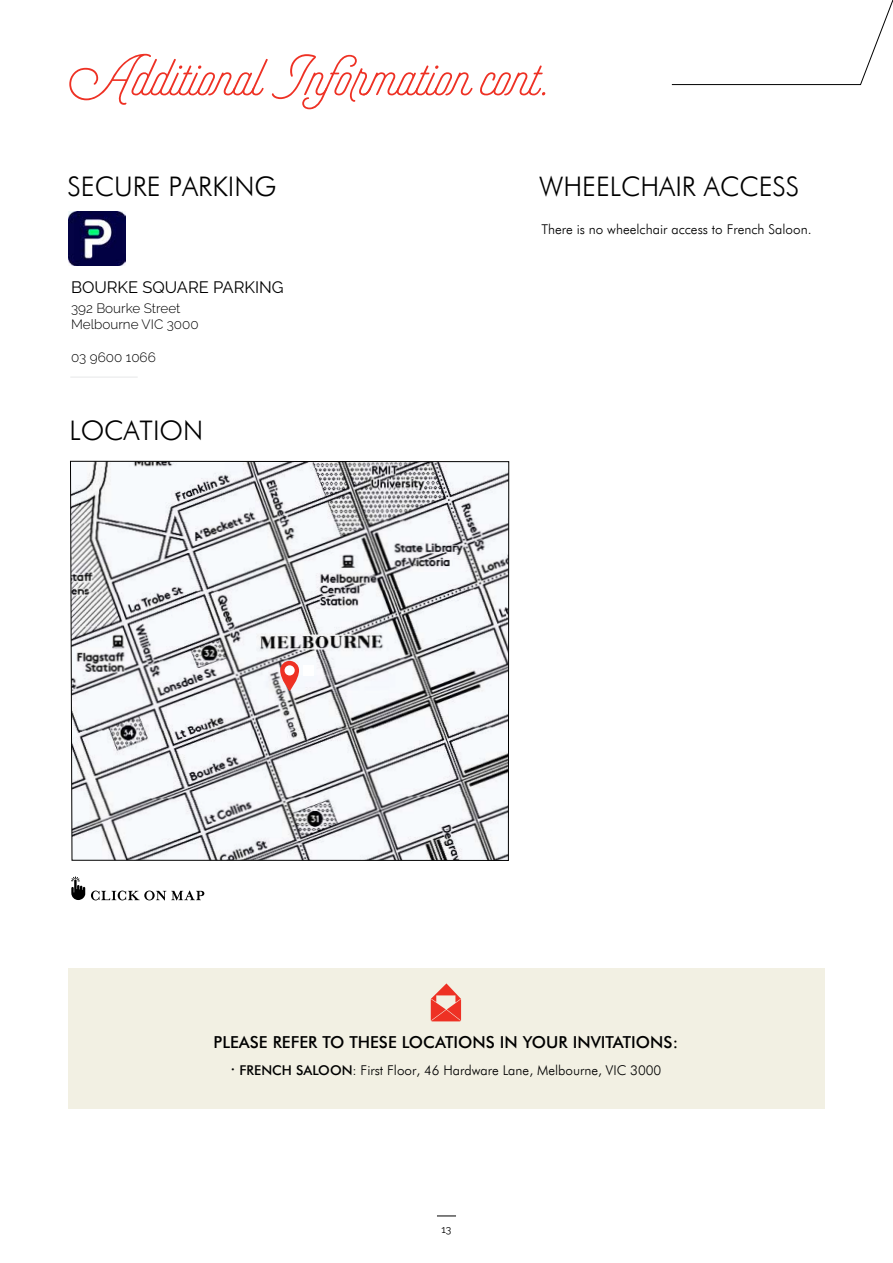
<style>
.page{position:relative;width:893px;height:1263px;background:#fff}
.page>*{position:absolute;margin:0;border:0;box-sizing:border-box;transform-origin:0 0}
.t1{font:61.5px "Selfie";color:#ee3124}
.t2{font:300 27px "Futura BT";color:#000}
.t3{font:500 16.5px "Futura BT";color:#000}
.t4{font:16.5px "Raleway";color:#000}
.t5{font:300 13.5px "Futura BT";color:#000}
.t6{font:300 13.5px/16.2px "Raleway";color:#000}
.t7{font:10.35px "Raleway";color:#000}
.s1{font-weight:500;font-size:16.5px}
.s2{font-weight:500}
</style>
<div class="page">
<svg style="left:437px;top:1216px;width:19px;height:1px"></svg>
<hr style="left:70px;top:377px;width:68px;height:1px;background:#e6e7e8">
<svg style="left:71px;top:876px;width:14px;height:24px"></svg>
<svg style="left:91px;top:890px;width:113px;height:10px"></svg>
<div style="left:68px;top:968px;width:757px;height:141px;background:#f2f0e3"></div>
<svg style="left:671px;top:0;width:222px;height:85px"></svg>
<img style="left:68px;top:212px;width:57px;height:54px">
<svg style="left:70px;top:461px;width:439px;height:400px"></svg>
<svg style="left:431px;top:983px;width:30px;height:38px"></svg>
<svg style="left:280px;top:661px;width:19px;height:30px"></svg>
<div style="left:303px;top:665px;width:10px;height:10px;background:#fff"></div>
<h1 class="t1" style="left:67px;top:40px;width:484px">Additional Information cont.</h1>
<h2 class="t2" style="left:67px;top:170px;width:211px">SECURE PARKING</h2>
<p class="t4" style="left:71px;top:277px;width:214px">BOURKE SQUARE PARKING</p>
<p class="t6" style="left:71px;top:300px;width:129px">392 Bourke Street<br>Melbourne VIC 3000</p>
<p class="t6" style="left:71px;top:349px;width:86px">03 9600 1066</p>
<h2 class="t2" style="left:70px;top:414px;width:135px">LOCATION</h2>
<h2 class="t2" style="left:539px;top:170px;width:262px">WHEELCHAIR ACCESS</h2>
<p class="t5" style="left:541px;top:221px;width:272px">There is no wheelchair access to French Saloon.</p>
<p class="t3" style="left:214px;top:1032px;width:466px">PLEASE REFER TO THESE LOCATIONS IN YOUR INVITATIONS:</p>
<p class="t5" style="left:230px;top:1062px;width:432px"><span class="s1">·</span> <span class="s2">FRENCH SALOON</span>: First Floor, 46 Hardware Lane, Melbourne, VIC 3000</p>
<p class="t7" style="left:442px;top:1223px;width:11px">13</p>
</div>
